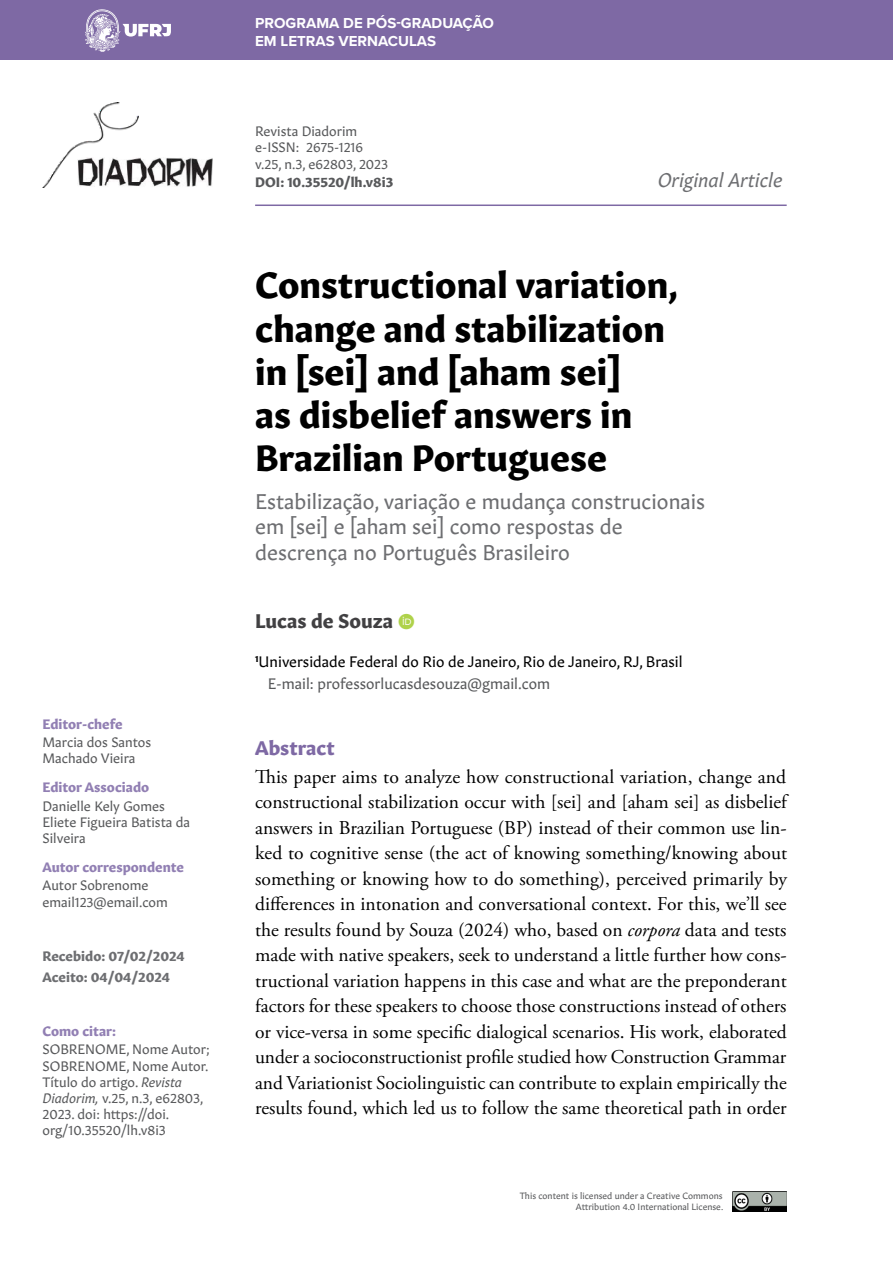
<style>
.page{position:relative;width:893px;height:1263px;background:#fff}
.page>*{position:absolute;margin:0;border:0;box-sizing:border-box;transform-origin:0 0}
.t1{font:700 36px/43.2px "Gitan Latn";color:#000}
.t2{font:21px/25.2px "Gitan Latn";color:#6d6e71}
.t3{font:19.5px/25.5px "Adobe Garamond Pro";color:#000;text-align:justify}
.t4{font:italic 19.5px "Gitan Latn";color:#6d6e71}
.t5{font:700 19.5px "Gitan Latn";color:#414042}
.t6{font:700 19.5px "Gitan Latn";color:#7e69a4}
.t7{font:15px/22.2px "Gitan Latn";color:#000}
.t8{font:700 15px/18px "Proxima Nova";color:#fff}
.t9{font:13.5px/16.2px "Gitan Latn";color:#58595b}
.t10{font:700 13.5px "Gitan Latn";color:#917fb3}
.t11{font:700 13.5px/20.4px "Gitan Latn";color:#6d6e71}
.t12{font:700 13.5px "Gitan Latn";color:#58595b}
.t13{font:9px/10.8px "Gitan Latn";color:#58595b;text-align:right}
.s1{font-style:italic}
.s2{color:#58595b}
</style>
<div class="page">
<img style="left:43px;top:102px;width:95px;height:85px">
<img style="left:732px;top:1191px;width:55px;height:21px">
<img style="left:77px;top:158px;width:136px;height:29px">
<div style="left:0;top:0;width:893px;height:60px;background:#7e69a4"></div>
<svg style="left:85px;top:9px;width:86px;height:43px"></svg>
<hr style="left:255px;top:204px;width:532px;height:2px;background:#7e69a4">
<p class="t10" style="left:43px;top:712px;width:82px">Editor-chefe</p>
<p class="t9" style="left:43px;top:733px;width:110px">Marcia dos Santos<br>Machado Vieira</p>
<p class="t10" style="left:43px;top:776px;width:108px">Editor Associado</p>
<p class="t9" style="left:43px;top:797px;width:149px">Danielle Kely Gomes<br>Eliete Figueira Batista da<br>Silveira</p>
<p class="t10" style="left:43px;top:855px;width:143px">Autor correspondente</p>
<p class="t9" style="left:43px;top:876px;width:127px">Autor Sobrenome email123@email.com</p>
<p class="t11" style="left:43px;top:945px;width:144px">Recebido: 07/02/2024<br>Aceito: 04/04/2024</p>
<p class="t10" style="left:43px;top:1019px;width:75px">Como citar:</p>
<p class="t9" style="left:43px;top:1040px;width:169px">SOBRENOME, Nome Autor;<br>SOBRENOME, Nome Autor.<br>Título do artigo. <span class="s1">Revista<br>Diadorim,</span> v.25, n.3, e62803,<br>2023. doi: https://doi. org/10.35520/lh.v8i3</p>
<p class="t8" style="left:255px;top:13px;width:240px">PROGRAMA DE PÓS-GRADUAÇÃO<br>EM LETRAS VERNACULAS</p>
<p class="t9" style="left:255px;top:122px;width:134px">Revista Diadorim e-ISSN: 2675-1216 v.25, n.3, e62803, 2023</p>
<p class="t12" style="left:255px;top:170px;width:140px">DOI: 10.35520/lh.v8i3</p>
<p class="t4" style="left:658px;top:164px;width:126px">Original Article</p>
<h1 class="t1" style="left:255px;top:261px;width:424px">Constructional variation, change and stabilization in [sei] and [aham sei]<br>as disbelief answers in<br>Brazilian Portuguese</h1>
<p class="t2" style="left:255px;top:487px;width:452px">Estabilização, variação e mudança construcionais em [sei] e [aham sei] como respostas de descrença no Português Brasileiro</p>
<p class="t5" style="left:255px;top:603px;width:139px">Lucas de Souza</p>
<p class="t7" style="left:268px;top:649px;width:416px;text-indent:-13px"><sup>1</sup>Universidade Federal do Rio de Janeiro, Rio de Janeiro, RJ, Brasil<br><span class="s2">E-mail: professorlucasdesouza@gmail.com</span></p>
<p class="t6" style="left:255px;top:731px;width:81px">Abstract</p>
<p class="t3" style="left:255px;top:764px;width:533px">This paper aims to analyze how constructional variation, change and constructional stabilization occur with [sei] and [aham sei] as disbelief answers in Brazilian Portuguese (BP) instead of their common use lin&shy;ked to cognitive sense (the act of knowing something/knowing about something or knowing how to do something), perceived primarily by differences in intonation and conversational context. For this, we’ll see the results found by Souza (2024) who, based on <span class="s1">corpora</span> data and tests made with native speakers, seek to understand a little further how cons&shy;tructional variation happens in this case and what are the preponderant factors for these speakers to choose those constructions instead of others or vice-versa in some specific dialogical scenarios. His work, elaborated under a socioconstructionist profile studied how Construction Grammar and Variationist Sociolinguistic can contribute to explain empirically the results found, which led us to follow the same theoretical path in order</p>
<p class="t13" style="left:520px;top:1190px;width:205px">This content is licensed under a Creative Commons<br>Attribution 4.0 International License.</p>
</div>
